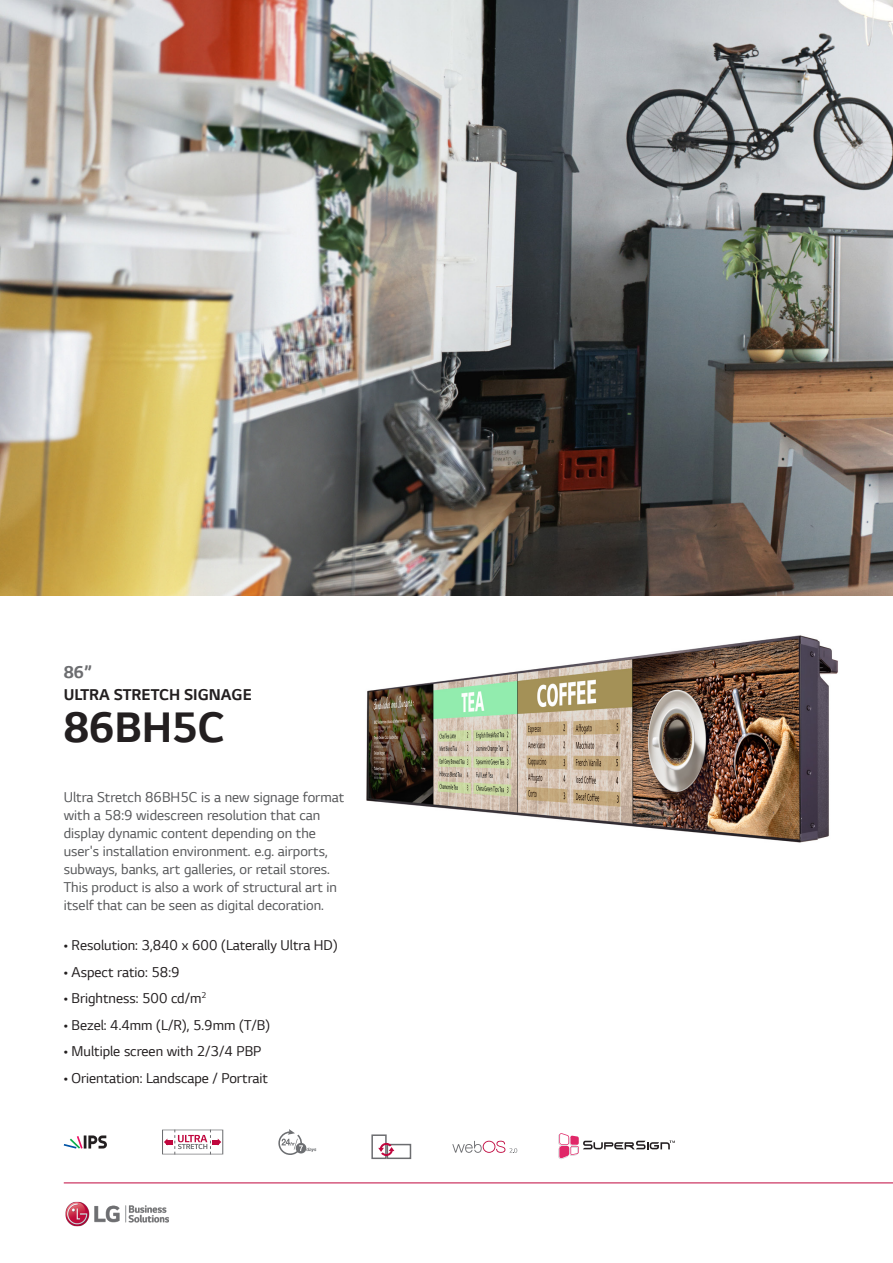
<style>
.page{position:relative;width:893px;height:1263px;background:#fff}
.page>*{position:absolute;margin:0;border:0;box-sizing:border-box;transform-origin:0 0}
.t1{font:700 45px "LG Smart";color:#231f20}
.t2{font:700 18px "LG Smart";color:#6c6d70}
.t3{font:700 16.5px "LG Smart";color:#231f20}
.t4{font:15px/18px "LG Smart";color:#57585a}
.t5{font:15px "LG Smart";color:#231f20}
</style>
<div class="page">
<img style="left:65px;top:1201px;width:104px;height:26px">
<hr style="left:64px;top:1183px;width:829px;height:1px;background:#c0073e">
<img style="left:0;top:0;width:893px;height:595px">
<img style="left:366px;top:635px;width:472px;height:208px">
<svg style="left:278px;top:1129px;width:38px;height:26px"></svg>
<svg style="left:452px;top:1141px;width:65px;height:12px"></svg>
<svg style="left:64px;top:1135px;width:43px;height:13px"></svg>
<svg style="left:558px;top:1133px;width:117px;height:26px"></svg>
<div style="left:371px;top:1134px;width:16px;height:25px;border:2px solid #6c6d70"></div>
<div style="left:387px;top:1144px;width:24px;height:15px;border:2px solid #6c6d70"></div>
<svg style="left:378px;top:1143px;width:16px;height:13px"></svg>
<svg style="left:162px;top:1129px;width:61px;height:25px"></svg>
<p class="t2" style="left:64px;top:660px;width:30px">86”</p>
<p class="t3" style="left:64px;top:684px;width:190px">ULTRA STRETCH SIGNAGE</p>
<p class="t1" style="left:64px;top:697px;width:163px">86BH5C</p>
<p class="t4" style="left:64px;top:788px;width:282px">Ultra Stretch 86BH5C is a new signage format with a 58:9 widescreen resolution that can display dynamic content depending on the user's installation environment. e.g. airports, subways, banks, art galleries, or retail stores.<br>This product is also a work of structural art in itself that can be seen as digital decoration.</p>
<p class="t5" style="left:64px;top:935px;width:276px">• Resolution: 3,840 x 600 (Laterally Ultra HD)</p>
<p class="t5" style="left:64px;top:962px;width:117px">• Aspect ratio: 58:9</p>
<p class="t5" style="left:64px;top:988px;width:144px">• Brightness: 500 cd/m<sup>2</sup></p>
<p class="t5" style="left:64px;top:1015px;width:208px">• Bezel: 4.4mm (L/R), 5.9mm (T/B)</p>
<p class="t5" style="left:64px;top:1041px;width:199px">• Multiple screen with 2/3/4 PBP</p>
<p class="t5" style="left:64px;top:1068px;width:206px">• Orientation: Landscape / Portrait</p>
</div>
